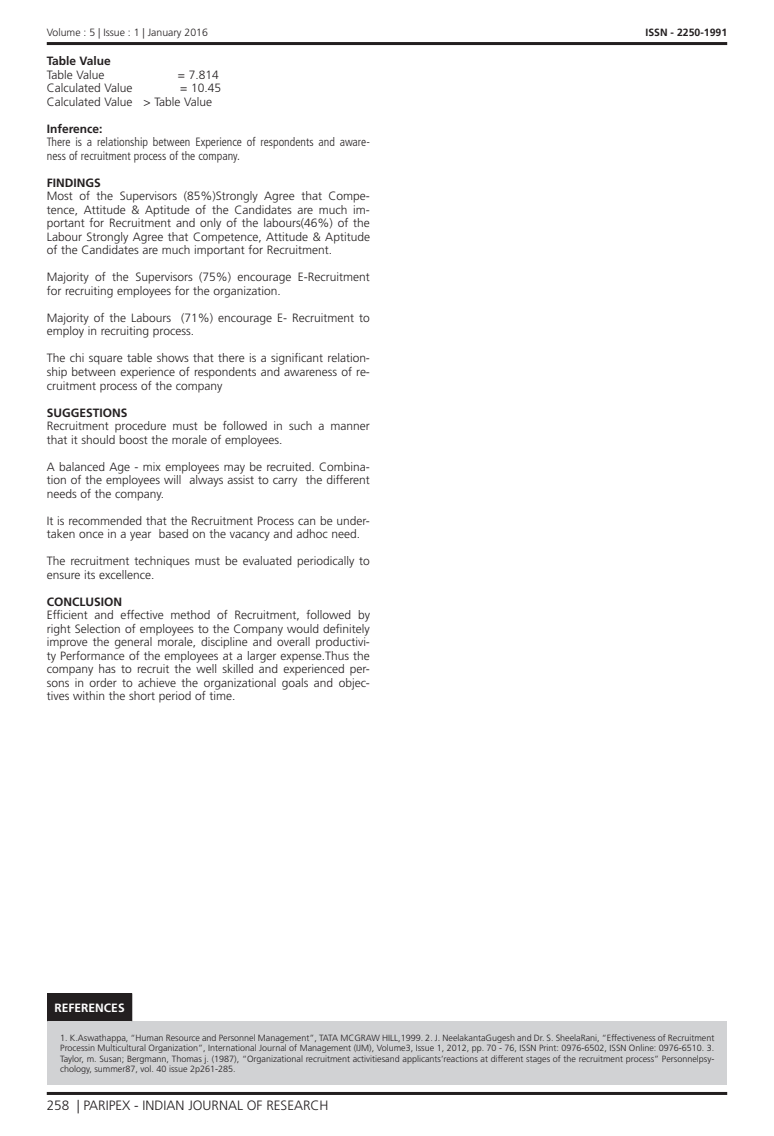
<style>
.page{position:relative;width:774px;height:1136px;background:#fff}
.page>*{position:absolute;margin:0;border:0;box-sizing:border-box;transform-origin:0 0}
.t1{font:300 13.5px "Frutiger LT Std";color:#231f20}
.Paripex_Body_Text{font:300 12px/13.5px "Frutiger LT Std";color:#231f20}
.Paripex_Body_Text-2{font:300 condensed 12px/13.5px "Frutiger LT Std";color:#231f20}
.Paripex_Bullet{font:300 12px "Frutiger LT Std";color:#231f20}
.Paripex_Bold{font:700 12px "Frutiger LT Std";color:#231f20}
.t2{font:700 12px "Frutiger LT Std";color:#fff}
.t3{font:300 10.5px "Frutiger LT Std";color:#231f20}
.t4{font:700 10.5px "Frutiger LT Std";color:#231f20}
.Paripex_Reference{font:300 9px/10.5px "Frutiger LT Std";color:#231f20;text-align:justify}
</style>
<div class="page">
<hr style="left:47px;top:42px;width:680px;height:3px;background:#231f20">
<hr style="left:47px;top:1091px;width:680px;height:3px;background:#231f20">
<div style="left:48px;top:993px;width:84px;height:27px;background:#231f20"></div>
<div style="left:48px;top:1020px;width:679px;height:64px;background:#d1d2d4"></div>
<svg style="left:47px;top:993px;width:1px;height:27px"></svg>
<p class="t3" style="left:47px;top:27px;width:163px">Volume : 5 | Issue : 1 | January 2016</p>
<p class="t4" style="left:645px;top:27px;width:83px">ISSN - 2250-1991</p>
<p class="Paripex_Bold" style="left:47px;top:54px;width:66px">Table Value</p>
<p class="Paripex_Bullet" style="left:47px;top:68px;width:59px">Table Value</p>
<p class="Paripex_Bullet" style="left:178px;top:68px;width:42px">= 7.814</p>
<p class="Paripex_Bullet" style="left:47px;top:81px;width:87px">Calculated Value</p>
<p class="Paripex_Bullet" style="left:180px;top:81px;width:42px">= 10.45</p>
<p class="Paripex_Bullet" style="left:47px;top:95px;width:167px">Calculated Value &gt; Table Value</p>
<p class="Paripex_Bold" style="left:47px;top:122px;width:57px">Inference:</p>
<p class="Paripex_Body_Text-2" style="left:47px;top:136px;width:325px">There is a relationship between Experience of respondents and aware&shy;ness of recruitment process of the company.</p>
<p class="Paripex_Bold" style="left:47px;top:176px;width:55px">FINDINGS</p>
<p class="Paripex_Body_Text" style="left:47px;top:190px;width:325px;text-align:justify">Most of the Supervisors (85%)Strongly Agree that Compe&shy;tence, Attitude &amp; Aptitude of the Candidates are much im&shy;portant for Recruitment and only of the labours(46%) of the Labour Strongly Agree that Competence, Attitude &amp; Aptitude of the Candidates are much important for Recruitment.</p>
<p class="Paripex_Body_Text" style="left:47px;top:271px;width:325px">Majority of the Supervisors (75%) encourage E-Recruitment for recruiting employees for the organization.</p>
<p class="Paripex_Body_Text" style="left:47px;top:311px;width:325px">Majority of the Labours (71%) encourage E- Recruitment to employ in recruiting process.</p>
<p class="Paripex_Body_Text" style="left:47px;top:352px;width:325px;text-align:justify">The chi square table shows that there is a significant relation&shy;ship between experience of respondents and awareness of re&shy;cruitment process of the company</p>
<p class="Paripex_Bold" style="left:47px;top:405px;width:82px">SUGGESTIONS</p>
<p class="Paripex_Body_Text" style="left:47px;top:419px;width:325px">Recruitment procedure must be followed in such a manner that it should boost the morale of employees.</p>
<p class="Paripex_Body_Text" style="left:47px;top:460px;width:325px;text-align:justify">A balanced Age - mix employees may be recruited. Combina&shy;tion of the employees will always assist to carry the different needs of the company.</p>
<p class="Paripex_Body_Text" style="left:47px;top:514px;width:325px">It is recommended that the Recruitment Process can be under&shy;taken once in a year based on the vacancy and adhoc need.</p>
<p class="Paripex_Body_Text" style="left:47px;top:554px;width:325px">The recruitment techniques must be evaluated periodically to ensure its excellence.</p>
<p class="Paripex_Bold" style="left:47px;top:594px;width:77px">CONCLUSION</p>
<p class="Paripex_Body_Text" style="left:47px;top:608px;width:325px;text-align:justify">Efficient and effective method of Recruitment, followed by right Selection of employees to the Company would definitely improve the general morale, discipline and overall productivi&shy;ty Performance of the employees at a larger expense.Thus the company has to recruit the well skilled and experienced per&shy;sons in order to achieve the organizational goals and objec&shy;tives within the short period of time.</p>
<p class="t2" style="left:55px;top:1000px;width:72px">REFERENCES</p>
<p class="Paripex_Reference" style="left:60px;top:1032px;width:656px">1. K.Aswathappa, “Human Resource and Personnel Management”, TATA MCGRAW HILL,1999. 2. J. NeelakantaGugesh and Dr. S. SheelaRani, “Effectiveness of Recruitment Processin Multicultural Organization”, International Journal of Management (IJM), Volume3, Issue 1, 2012, pp. 70 - 76, ISSN Print: 0976-6502, ISSN Online: 0976-6510. 3.<br>Taylor, m. Susan; Bergmann, Thomas j. (1987), “Organizational recruitment activitiesand applicants’reactions at different stages of the recruitment process” Personnelpsy&shy;chology, summer87, vol. 40 issue 2p261-285.</p>
<p class="t1" style="left:47px;top:1097px;width:283px">258 | PARIPEX - INDIAN JOURNAL OF RESEARCH</p>
</div>
